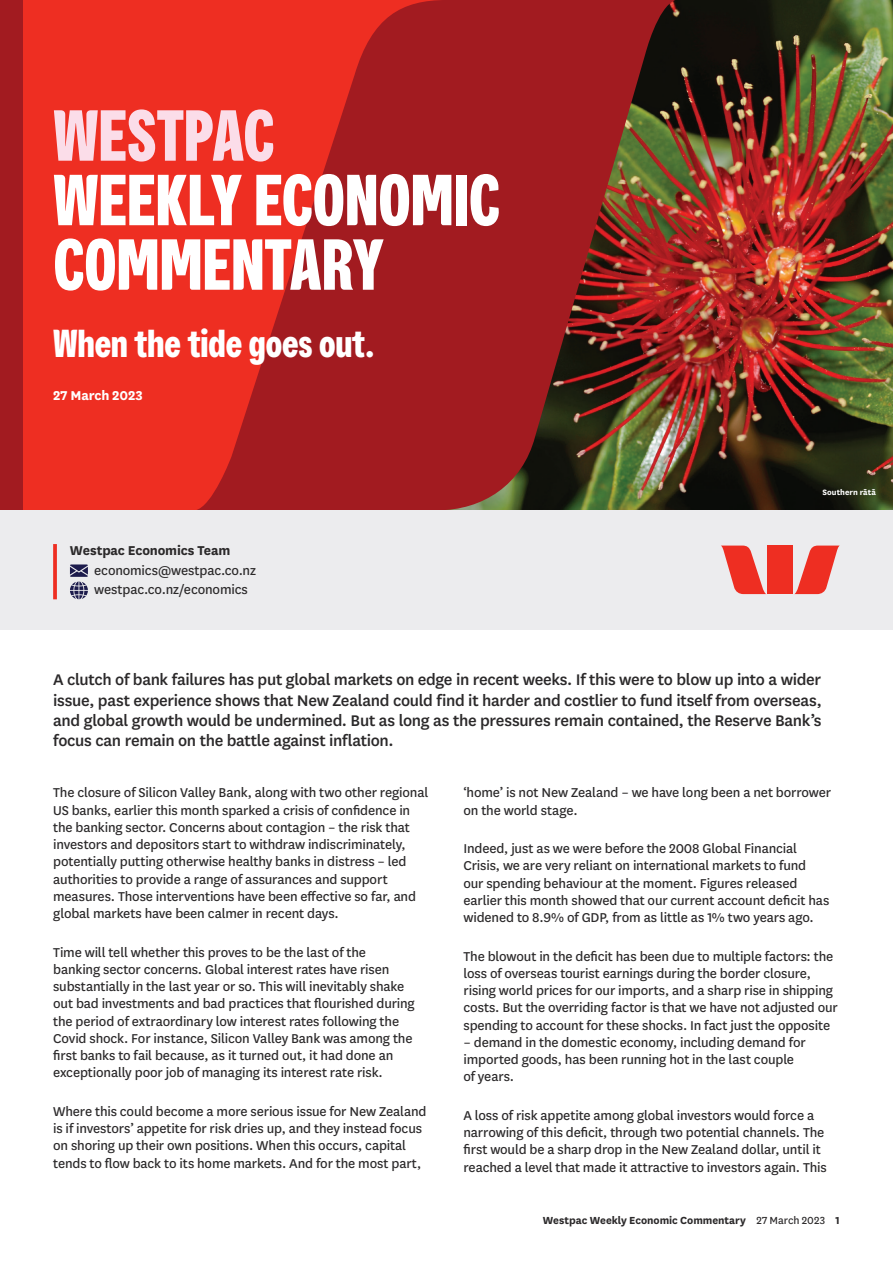
<style>
.page{position:relative;width:893px;height:1263px;background:#fff}
.page>*{position:absolute;margin:0;border:0;box-sizing:border-box;transform-origin:0 0}
.t1{font:700 72px/64.5px "Westpac";letter-spacing:-.005em;color:#fff}
.t2{font:700 72px "Westpac";letter-spacing:-.005em;color:#fbdde9}
.t3{font:700 39px "Westpac";color:#fff}
.t4{font:500 18px/20.2px "National LF";letter-spacing:-.02em;color:#2b292a;text-align:justify}
.t5{font:15px/17.2px "National LF";letter-spacing:-.01em;color:#2b292a}
.t6{font:700 15px "National LF";letter-spacing:-.01em;color:#2b292a}
.t7{font:700 15px "National LF";letter-spacing:-.01em;color:#fff}
.t8{font:700 12px "National LF";letter-spacing:-.005em;color:#2b292a}
.t9{font:700 9px "National LF";letter-spacing:.005em;color:#fff}
.s1{font-weight:400}
</style>
<div class="page">
<img style="left:675px;top:0;width:218px;height:510px">
<div style="left:22px;top:0;width:173px;height:510px;background:#ee2e22"></div>
<svg style="left:195px;top:0;width:480px;height:510px;background:#a52521"></svg>
<div style="left:0;top:0;width:22px;height:510px;background:#a21b20"></div>
<div style="left:0;top:510px;width:893px;height:119px;background:#ececee"></div>
<svg style="left:721px;top:546px;width:45px;height:48px"></svg>
<svg style="left:794px;top:546px;width:45px;height:48px"></svg>
<div style="left:768px;top:546px;width:25px;height:48px;background:#ee2e22"></div>
<svg style="left:53px;top:544px;width:4px;height:55px"></svg>
<svg style="left:70px;top:564px;width:18px;height:35px"></svg>
<h1 class="t2" style="left:53px;top:92px;width:223px">WESTPAC</h1>
<h1 class="t1" style="left:53px;top:167px;width:449px">WEEKLY ECONOMIC<br>COMMENTARY</h1>
<h2 class="t3" style="left:53px;top:320px;width:323px">When the tide goes out.</h2>
<p class="t7" style="left:53px;top:385px;width:91px">27 March 2023</p>
<p class="t6" style="left:70px;top:540px;width:162px">Westpac Economics Team</p>
<p class="t5" style="left:94px;top:559px;width:163px;line-height:19.5px">economics@westpac.co.nz westpac.co.nz/economics</p>
<p class="t9" style="left:822px;top:486px;width:55px">Southern rātā</p>
<p class="t4" style="left:53px;top:669px;width:770px">A clutch of bank failures has put global markets on edge in recent weeks. If this were to blow up into a wider issue, past experience shows that New Zealand could find it harder and costlier to fund itself from overseas, and global growth would be undermined. But as long as the pressures remain contained, the Reserve Bank’s focus can remain on the battle against inflation.</p>
<p class="t5" style="left:53px;top:783px;width:377px">The closure of Silicon Valley Bank, along with two other regional US banks, earlier this month sparked a crisis of confidence in the banking sector. Concerns about contagion – the risk that investors and depositors start to withdraw indiscriminately, potentially putting otherwise healthy banks in distress – led authorities to provide a range of assurances and support measures. Those interventions have been effective so far, and global markets have been calmer in recent days.</p>
<p class="t5" style="left:53px;top:943px;width:363px">Time will tell whether this proves to be the last of the banking sector concerns. Global interest rates have risen substantially in the last year or so. This will inevitably shake out bad investments and bad practices that flourished during the period of extraordinary low interest rates following the Covid shock. For instance, Silicon Valley Bank was among the first banks to fail because, as it turned out, it had done an exceptionally poor job of managing its interest rate risk.</p>
<p class="t5" style="left:53px;top:1102px;width:375px">Where this could become a more serious issue for New Zealand is if investors’ appetite for risk dries up, and they instead focus on shoring up their own positions. When this occurs, capital tends to flow back to its home markets. And for the most part,</p>
<p class="t5" style="left:463px;top:783px;width:369px">‘home’ is not New Zealand – we have long been a net borrower on the world stage.</p>
<p class="t5" style="left:463px;top:839px;width:367px">Indeed, just as we were before the 2008 Global Financial Crisis, we are very reliant on international markets to fund our spending behaviour at the moment. Figures released earlier this month showed that our current account deficit has widened to 8.9% of GDP, from as little as 1% two years ago.</p>
<p class="t5" style="left:463px;top:947px;width:376px">The blowout in the deficit has been due to multiple factors: the loss of overseas tourist earnings during the border closure, rising world prices for our imports, and a sharp rise in shipping costs. But the overriding factor is that we have not adjusted our spending to account for these shocks. In fact just the opposite</p>
<p class="t5" style="left:463px;top:1033px;width:344px">– demand in the domestic economy, including demand for imported goods, has been running hot in the last couple of years.</p>
<p class="t5" style="left:463px;top:1106px;width:365px">A loss of risk appetite among global investors would force a narrowing of this deficit, through two potential channels. The first would be a sharp drop in the New Zealand dollar, until it reached a level that made it attractive to investors again. This</p>
<p class="t8" style="left:543px;top:1212px;width:298px">Westpac Weekly Economic Commentary <span class="s1">27 March 2023</span> 1</p>
</div>
